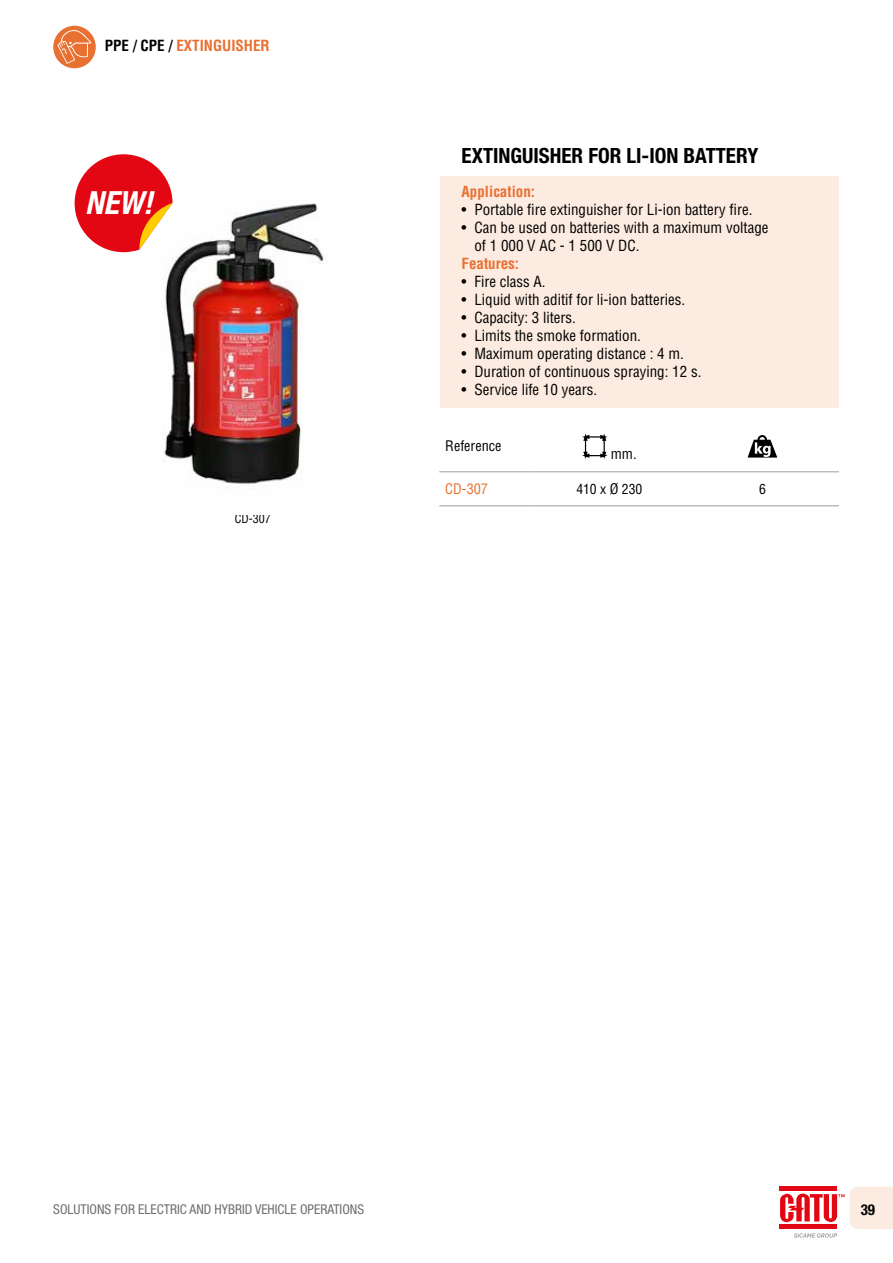
<style>
.page{position:relative;width:893px;height:1263px;background:#fff}
.page>*{position:absolute;margin:0;border:0;box-sizing:border-box;transform-origin:0 0}
.t1{font:italic 700 condensed 31.95px "Helvetica Neue LT Std";color:#fff}
.t2{font:700 condensed 21px "Helvetica Neue LT Std";color:#000}
.t3{font:condensed 15px/18px "Helvetica LT Std";color:#000}
.t4{font:700 condensed 15px "Helvetica LT Std";color:#e87031}
.t5{font:700 condensed 15px "Helvetica Neue LT Std";color:#000}
.t6{font:condensed 14.25px "Helvetica LT Std";color:#000}
.t7{font:condensed 14.25px "Helvetica LT Std";color:#e87031}
.t8{font:condensed 13.65px "Helvetica LT Std";color:#000}
.t9{font:condensed 13.5px "Helvetica Neue LT Std";color:#706f6f}
.t10{font:condensed 12px "Helvetica LT Std";color:#000}
.s1{color:#000}
.s2{font-size:14.25px}
</style>
<div class="page">
<svg style="left:780px;top:1186px;width:113px;height:52px"></svg>
<div style="left:440px;top:176px;width:399px;height:232px;background:#fcebe0"></div>
<img style="left:163px;top:203px;width:164px;height:286px">
<hr style="left:439px;top:505px;width:94px;height:1px;background:#9d9d9c">
<hr style="left:533px;top:505px;width:153px;height:1px;background:#9d9d9c">
<hr style="left:686px;top:505px;width:153px;height:1px;background:#9d9d9c">
<svg style="left:439px;top:433px;width:400px;height:39px"></svg>
<div style="left:53px;top:26px;width:43px;height:42px;background:#e87031;border-radius:50%"></div>
<svg style="left:57px;top:29px;width:34px;height:35px"></svg>
<svg style="left:75px;top:154px;width:98px;height:98px"></svg>
<p class="t4" style="left:105px;top:37px;width:167px"><span class="s1">PPE / CPE /</span> EXTINGUISHER</p>
<h1 class="t1" style="left:85px;top:183px;width:69px">NEW!</h1>
<p class="t10" style="left:235px;top:511px;width:37px">CD-307</p>
<h2 class="t2" style="left:462px;top:142px;width:298px">EXTINGUISHER FOR LI-ION BATTERY</h2>
<p class="t4" style="left:462px;top:182px;width:75px">Application:</p>
<p class="t3" style="left:462px;top:200px;width:292px">• Portable fire extinguisher for Li-ion battery fire.</p>
<p class="t3" style="left:474px;top:218px;width:296px;text-indent:-13px">• Can be used on batteries with a maximum voltage of 1 000 V AC - 1 500 V DC.</p>
<p class="t4" style="left:462px;top:254px;width:59px">Features:</p>
<p class="t3" style="left:462px;top:272px;width:85px">• Fire class A.</p>
<p class="t3" style="left:462px;top:290px;width:225px">• Liquid with aditif for li-ion batteries.</p>
<p class="t3" style="left:462px;top:308px;width:116px">• Capacity: 3 liters.</p>
<p class="t3" style="left:462px;top:326px;width:181px">• Limits the smoke formation.</p>
<p class="t3" style="left:462px;top:344px;width:224px">• Maximum operating distance : 4 m.</p>
<p class="t3" style="left:462px;top:362px;width:241px">• Duration of continuous spraying: 12 s.</p>
<p class="t3" style="left:462px;top:380px;width:137px">• Service life 10 years.</p>
<p class="t6" style="left:445px;top:437px;width:58px">Reference</p>
<p class="t6" style="left:611px;top:445px;width:27px">mm.</p>
<p class="t7" style="left:445px;top:480px;width:44px">CD-307</p>
<p class="t8" style="left:576px;top:480px;width:68px">410 x <span class="s2">Ø</span> 230</p>
<p class="t8" style="left:759px;top:480px;width:8px">6</p>
<p class="t9" style="left:53px;top:1201px;width:312px">SOLUTIONS FOR ELECTRIC AND HYBRID VEHICLE OPERATIONS</p>
<p class="t5" style="left:861px;top:1201px;width:16px">39</p>
</div>
